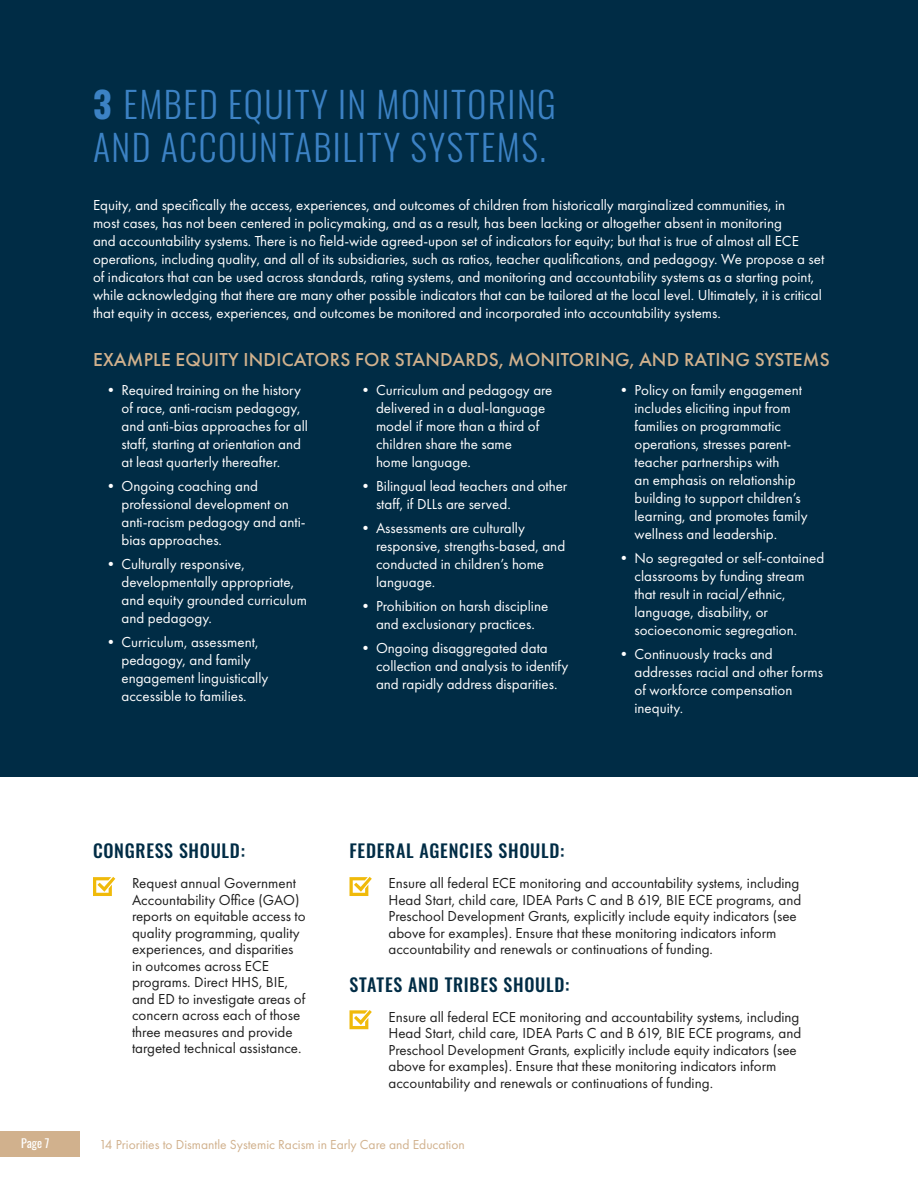
<style>
.page{position:relative;width:918px;height:1188px;background:#fff}
.page>*{position:absolute;margin:0;border:0;box-sizing:border-box;transform-origin:0 0}
.t1{font:300 36px/43.2px "Oswald";letter-spacing:.04em;color:#3c82c4}
.t2{font:500 19.5px "Futura PT";letter-spacing:.01em;color:#d1b18d}
.t3{font:500 18px "Oswald";letter-spacing:.04em;color:#002c45}
.t4{font:15px/18px "Futura PT";color:#fff}
.t5{font:15px/16.5px "Futura PT";color:#1f1f1f}
.t6{font:13.5px "Futura PT";color:#d1b18d}
.t7{font:12px "Oswald";color:#fff}
.s1{font-weight:700}
</style>
<div class="page">
<div style="left:0;top:0;width:918px;height:777px;background:#002c45"></div>
<div style="left:0;top:1131px;width:80px;height:25px;background:#d1b18d"></div>
<svg style="left:93px;top:877px;width:22px;height:19px"></svg>
<svg style="left:350px;top:877px;width:22px;height:19px"></svg>
<svg style="left:350px;top:1010px;width:22px;height:19px"></svg>
<h1 class="t1" style="left:93px;top:78px;width:464px"><span class="s1">3</span> EMBED EQUITY IN MONITORING<br>AND ACCOUNTABILITY SYSTEMS.</h1>
<p class="t4" style="left:93px;top:196px;width:733px">Equity, and specifically the access, experiences, and outcomes of children from historically marginalized communities, in<br>most cases, has not been centered in policymaking, and as a result, has been lacking or altogether absent in monitoring<br>and accountability systems. There is no field-wide agreed-upon set of indicators for equity; but that is true of almost all ECE operations, including quality, and all of its subsidiaries, such as ratios, teacher qualifications, and pedagogy. We propose a set of indicators that can be used across standards, rating systems, and monitoring and accountability systems as a starting point, while acknowledging that there are many other possible indicators that can be tailored at the local level. Ultimately, it is critical that equity in access, experiences, and outcomes be monitored and incorporated into accountability systems.</p>
<h2 class="t2" style="left:93px;top:347px;width:738px">EXAMPLE EQUITY INDICATORS FOR STANDARDS, MONITORING, AND RATING SYSTEMS</h2>
<p class="t4" style="left:376px;top:381px;width:178px;text-indent:-18px">• Curriculum and pedagogy are delivered in a dual-language model if more than a third of children share the same<br>home language.</p>
<p class="t4" style="left:376px;top:477px;width:193px;text-indent:-18px">• Bilingual lead teachers and other staff, if DLLs are served.</p>
<p class="t4" style="left:376px;top:519px;width:191px;text-indent:-18px">• Assessments are culturally responsive, strengths-based, and conducted in children’s home language.</p>
<p class="t4" style="left:358px;top:597px;width:192px;text-align:center">• Prohibition on harsh discipline and exclusionary practices.</p>
<p class="t4" style="left:376px;top:639px;width:194px;text-indent:-18px">• Ongoing disaggregated data collection and analysis to identify and rapidly address disparities.</p>
<p class="t4" style="left:634px;top:381px;width:175px;text-indent:-18px">• Policy on family engagement includes eliciting input from families on programmatic operations, stresses parent&shy;teacher partnerships with<br>an emphasis on relationship building to support children’s learning, and promotes family wellness and leadership.</p>
<p class="t4" style="left:634px;top:549px;width:191px;text-indent:-18px">• No segregated or self-contained classrooms by funding stream that result in racial/ethnic, language, disability, or socioeconomic segregation.</p>
<p class="t4" style="left:634px;top:645px;width:190px;text-indent:-18px">• Continuously tracks and addresses racial and other forms of workforce compensation inequity.</p>
<p class="t4" style="left:122px;top:381px;width:188px;text-indent:-18px">• Required training on the history of race, anti-racism pedagogy, and anti-bias approaches for all staff, starting at orientation and at least quarterly thereafter.</p>
<p class="t4" style="left:122px;top:477px;width:186px;text-indent:-18px">• Ongoing coaching and professional development on anti-racism pedagogy and anti&shy;bias approaches.</p>
<p class="t4" style="left:122px;top:555px;width:187px;text-indent:-18px">• Culturally responsive, developmentally appropriate, and equity grounded curriculum and pedagogy.</p>
<p class="t4" style="left:122px;top:633px;width:148px;text-indent:-18px">• Curriculum, assessment, pedagogy, and family engagement linguistically accessible to families.</p>
<p class="t3" style="left:93px;top:842px;width:154px">CONGRESS SHOULD:</p>
<p class="t5" style="left:132px;top:875px;width:175px">Request annual Government<br>Accountability Office (GAO) reports on equitable access to quality programming, quality experiences, and disparities in outcomes across ECE programs. Direct HHS, BIE, and ED to investigate areas of concern across each of those three measures and provide targeted technical assistance.</p>
<p class="t3" style="left:350px;top:842px;width:217px">FEDERAL AGENCIES SHOULD:</p>
<p class="t5" style="left:388px;top:875px;width:414px">Ensure all federal ECE monitoring and accountability systems, including Head Start, child care, IDEA Parts C and B 619, BIE ECE programs, and Preschool Development Grants, explicitly include equity indicators (see above for examples). Ensure that these monitoring indicators inform accountability and renewals or continuations of funding.</p>
<p class="t3" style="left:350px;top:975px;width:221px">STATES AND TRIBES SHOULD:</p>
<p class="t5" style="left:388px;top:1008px;width:414px">Ensure all federal ECE monitoring and accountability systems, including Head Start, child care, IDEA Parts C and B 619, BIE ECE programs, and Preschool Development Grants, explicitly include equity indicators (see above for examples). Ensure that these monitoring indicators inform accountability and renewals or continuations of funding.</p>
<p class="t7" style="left:21px;top:1133px;width:30px">Page 7</p>
<p class="t6" style="left:99px;top:1136px;width:367px">14 Priorities to Dismantle Systemic Racism in Early Care and Education</p>
</div>
